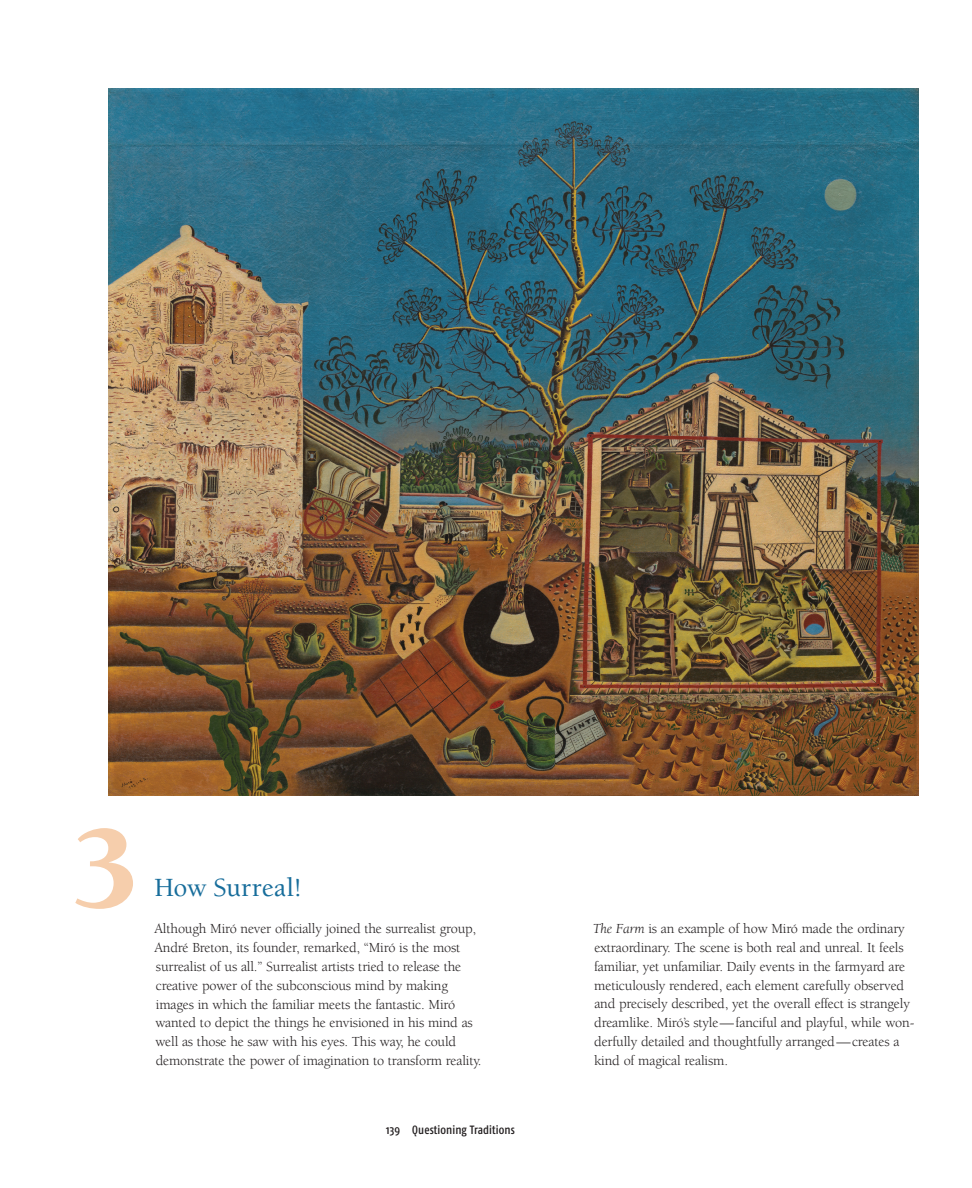
<style>
.page{position:relative;width:972px;height:1188px;background:#fff}
.page>*{position:absolute;margin:0;border:0;box-sizing:border-box;transform-origin:0 0}
.t1{font:900 120px "Berkeley Std";color:#f6ceac}
.t2{font:500 27px "Berkeley Std";color:#176d9b}
.t3{font:14.25px/18.8px "Berkeley Std";letter-spacing:-.01em;color:#231f20}
.t4{font:12px "Fago Co Med";letter-spacing:.01em;color:#231f20}
.s1{font-style:italic}
</style>
<div class="page">
<img style="left:108px;top:89px;width:811px;height:707px">
<h1 class="t1" style="left:73px;top:805px;width:68px">3</h1>
<h2 class="t2" style="left:154px;top:873px;width:150px">How Surreal!</h2>
<p class="t3" style="left:154px;top:920px;width:329px">Although Miró never officially joined the surrealist group, André Breton, its founder, remarked, “Miró is the most surrealist of us all.” Surrealist artists tried to release the creative power of the subconscious mind by making images in which the familiar meets the fantastic. Miró wanted to depict the things he envisioned in his mind as well as those he saw with his eyes. This way, he could demonstrate the power of imagination to transform reality.</p>
<p class="t4" style="left:386px;top:1123px;width:130px">139 Questioning Traditions</p>
<p class="t3" style="left:593px;top:920px;width:323px"><span class="s1">The Farm</span> is an example of how Miró made the ordinary extraordinary. The scene is both real and unreal. It feels familiar, yet unfamiliar. Daily events in the farmyard are meticulously rendered, each element carefully observed and precisely described, yet the overall effect is strangely dreamlike. Miró’s style—fanciful and playful, while won&shy;derfully detailed and thoughtfully arranged—creates a kind of magical realism.</p>
</div>
